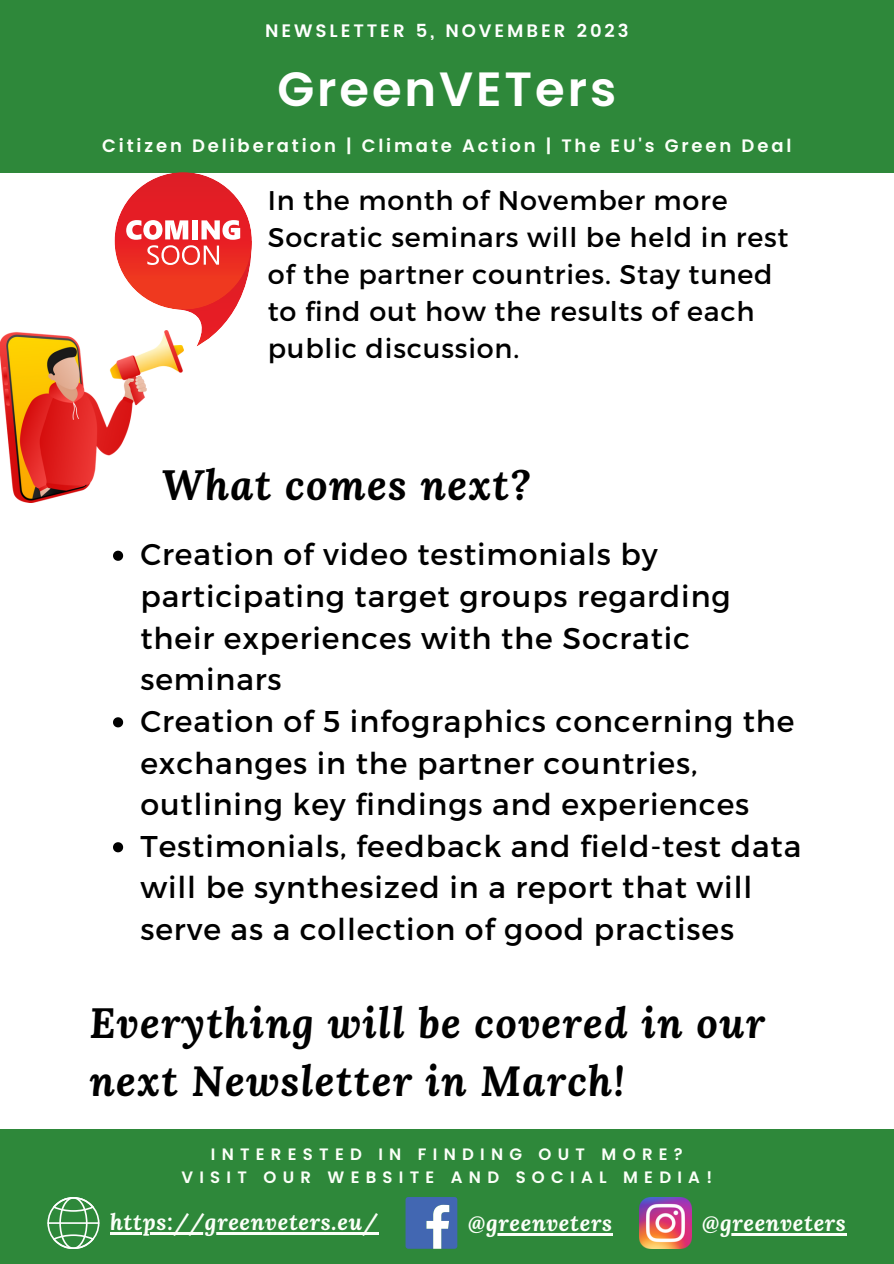
<style>
.page{position:relative;width:894px;height:1264px;background:#fff}
.page>*{position:absolute;margin:0;border:0;box-sizing:border-box;transform-origin:0 0}
.t1{font:600 48px "Poppins";letter-spacing:.06em;color:#fff}
.t2{font:italic 700 42px/58.5px "Lora";letter-spacing:.03em;color:#000}
.t3{font:30px/41.7px "Montserrat";letter-spacing:.03em;color:#000}
.t4{font:27px/37.2px "Montserrat";letter-spacing:.03em;color:#000}
.t5{font:italic 700 22.5px "Lora";letter-spacing:.03em;color:#fbfff8}
.t6{font:600 18px "Poppins";letter-spacing:.16em;color:#fbfff8}
.t7{font:600 18px "Poppins";letter-spacing:.16em;color:#fff}
.t8{font:600 16.5px "Poppins";letter-spacing:.38em;color:#fbfff8}
</style>
<div class="page">
<div style="left:0;top:0;width:893px;height:172px;background:#2e883a"></div>
<div style="left:0;top:1129px;width:893px;height:134px;background:#2e883a"></div>
<img style="left:0;top:332px;width:183px;height:170px">
<svg style="left:114px;top:172px;width:138px;height:138px;fill:#e31e25"></svg>
<svg style="left:126px;top:211px;width:126px;height:135px"></svg>
<svg style="left:113px;top:550px;width:10px;height:11px"></svg>
<svg style="left:113px;top:717px;width:10px;height:10px"></svg>
<svg style="left:113px;top:842px;width:10px;height:10px"></svg>
<svg style="left:47px;top:1197px;width:52px;height:51px"></svg>
<hr style="left:47px;top:1222px;width:52px;height:1px;background:#fff">
<hr style="left:110px;top:1232px;width:268px;height:2px;background:#fbfff8">
<svg style="left:405px;top:1197px;width:52px;height:51px"></svg>
<hr style="left:486px;top:1233px;width:126px;height:2px;background:#fbfff8">
<img style="left:639px;top:1197px;width:52px;height:51px">
<hr style="left:719px;top:1233px;width:127px;height:2px;background:#fbfff8">
<p class="t7" style="left:265px;top:20px;width:365px">NEWSLETTER 5, NOVEMBER 2023</p>
<p class="t1" style="left:277px;top:55px;width:340px">GreenVETers</p>
<p class="t6" style="left:102px;top:133px;width:690px">Citizen Deliberation | Climate Action | The EU's Green Deal</p>
<p class="t4" style="left:268px;top:180px;width:522px">In the month of November more<br>Socratic seminars will be held in rest of the partner countries. Stay tuned to find out how the results of each public discussion.</p>
<p class="t2" style="left:161px;top:455px;width:370px">What comes next?</p>
<p class="t3" style="left:140px;top:532px;width:591px">Creation of video testimonials by participating target groups regarding their experiences with the Socratic seminars</p>
<p class="t3" style="left:140px;top:699px;width:655px">Creation of 5 infographics concerning the exchanges in the partner countries, outlining key findings and experiences</p>
<p class="t3" style="left:140px;top:823px;width:662px">Testimonials, feedback and field-test data will be synthesized in a report that will serve as a collection of good practises</p>
<p class="t2" style="left:89px;top:992px;width:677px">Everything will be covered in our next Newsletter in March!</p>
<p class="t8" style="left:211px;top:1142px;width:473px">INTERESTED IN FINDING OUT MORE?</p>
<p class="t8" style="left:181px;top:1165px;width:532px">VISIT OUR WEBSITE AND SOCIAL MEDIA!</p>
<p class="t5" style="left:468px;top:1207px;width:145px">@greenveters</p>
<p class="t5" style="left:702px;top:1207px;width:145px">@greenveters</p>
<p class="t5" style="left:110px;top:1207px;width:269px">https://greenveters.eu/</p>
</div>
